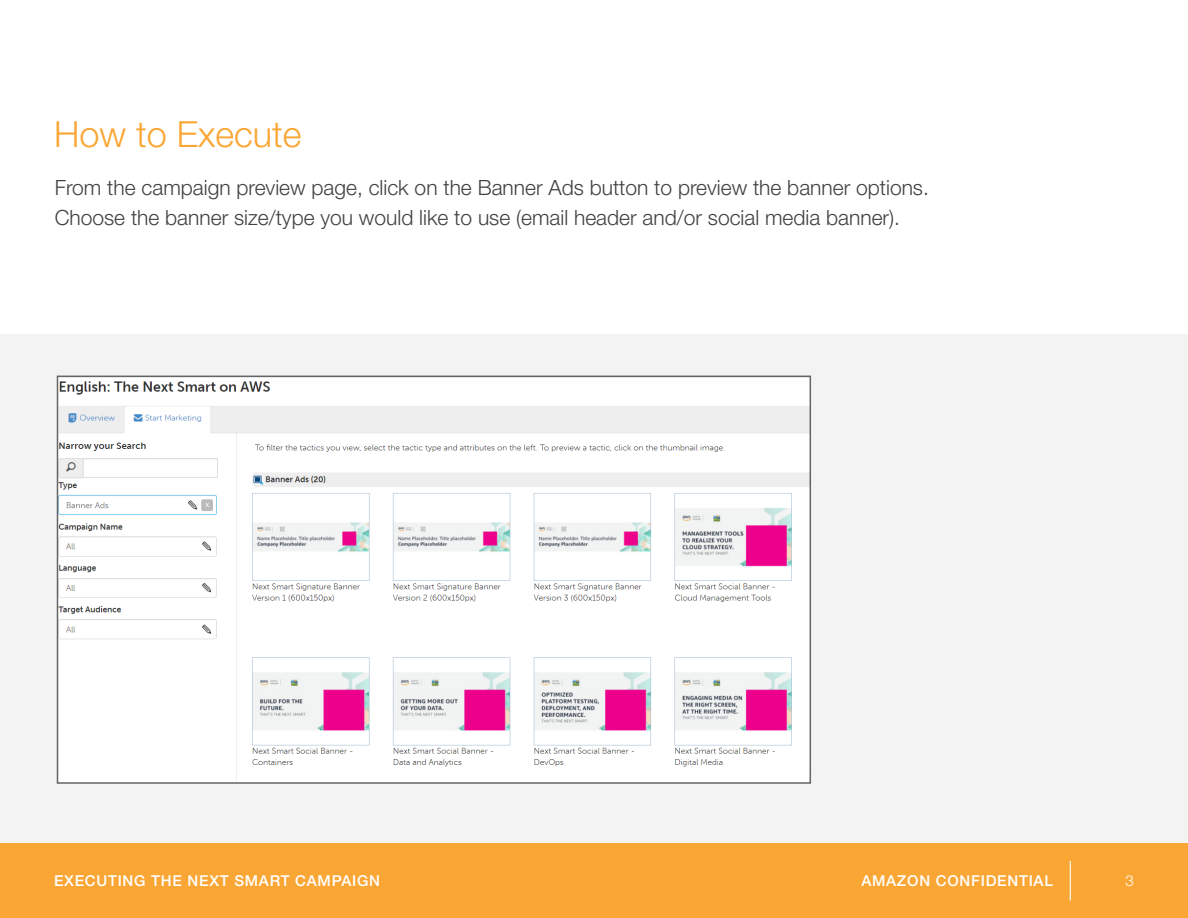
<style>
.page{position:relative;width:1188px;height:918px;background:#fff}
.page>*{position:absolute;margin:0;border:0;box-sizing:border-box;transform-origin:0 0}
.Subheader{font:300 36px "Helvetica Neue LT Std";color:#faa634}
.Body_Copy{font:300 21px "Helvetica Neue LT Std";color:#414042}
.t1{font:500 15px "Helvetica Neue LT Std";letter-spacing:.05em;color:#fff}
.t2{font:300 15px "Helvetica Neue LT Std";color:#fff}
</style>
<div class="page">
<div style="left:0;top:843px;width:1188px;height:75px;background:#faa634"></div>
<hr style="left:1070px;top:861px;width:1px;height:40px;background:#fff">
<div style="left:0;top:334px;width:1188px;height:509px;background:#f3f3f4"></div>
<img style="left:60px;top:379px;width:748px;height:402px">
<div style="left:57px;top:376px;width:754px;height:408px;border:2px solid #636466"></div>
<p class="Subheader" style="left:54px;top:112px;width:249px">How to Execute</p>
<p class="Body_Copy" style="left:55px;top:175px;width:876px">From the campaign preview page, click on the Banner Ads button to preview the banner options.</p>
<p class="Body_Copy" style="left:55px;top:205px;width:847px">Choose the banner size/type you would like to use (email header and/or social media banner).</p>
<p class="t1" style="left:54px;top:872px;width:328px">EXECUTING THE NEXT SMART CAMPAIGN</p>
<p class="t1" style="left:861px;top:871px;width:193px">AMAZON CONFIDENTIAL</p>
<p class="t2" style="left:1126px;top:872px;width:10px">3</p>
</div>
